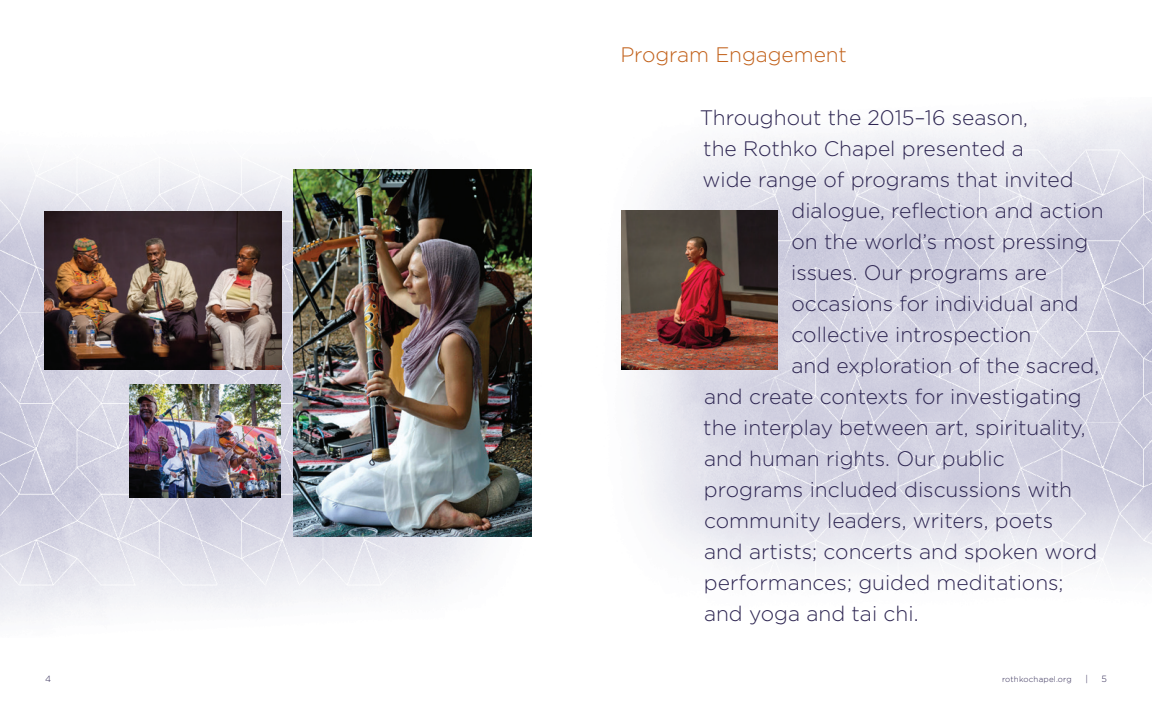
<style>
.page{position:relative;width:1152px;height:720px;background:#fff}
.page>*{position:absolute;margin:0;border:0;box-sizing:border-box;transform-origin:0 0}
.Intro_paragraph{font:300 21px "Gotham";color:#2e2652}
.t1{font:300 21px "Gotham";letter-spacing:-.005em;color:#c2621c}
.t2{font:300 9px "Gotham";color:#2e2652}
.t3{font:300 8px "Gotham";letter-spacing:.025em;color:#2e2652}
</style>
<div class="page">
<img style="left:0;top:162px;width:532px;height:458px">
<img style="left:639px;top:112px;width:513px;height:461px">
<img style="left:129px;top:384px;width:151px;height:114px">
<img style="left:621px;top:210px;width:156px;height:160px">
<img style="left:294px;top:170px;width:238px;height:366px">
<img style="left:45px;top:212px;width:236px;height:158px">
<p class="t1" style="left:621px;top:41px;width:228px">Program Engagement</p>
<p class="Intro_paragraph" style="left:700px;top:104px;width:330px">Throughout the 2015–16 season,</p>
<p class="Intro_paragraph" style="left:703px;top:135px;width:322px">the Rothko Chapel presented a</p>
<p class="Intro_paragraph" style="left:702px;top:166px;width:373px">wide range of programs that invited</p>
<p class="Intro_paragraph" style="left:792px;top:197px;width:314px">dialogue, reflection and action</p>
<p class="Intro_paragraph" style="left:792px;top:228px;width:298px">on the world’s most pressing</p>
<p class="Intro_paragraph" style="left:791px;top:259px;width:257px">issues. Our programs are</p>
<p class="Intro_paragraph" style="left:792px;top:290px;width:289px">occasions for individual and</p>
<p class="Intro_paragraph" style="left:792px;top:321px;width:241px">collective introspection</p>
<p class="Intro_paragraph" style="left:791px;top:352px;width:309px">and exploration of the sacred,</p>
<p class="Intro_paragraph" style="left:704px;top:383px;width:379px">and create contexts for investigating</p>
<p class="Intro_paragraph" style="left:703px;top:414px;width:384px">the interplay between art, spirituality,</p>
<p class="Intro_paragraph" style="left:704px;top:445px;width:302px">and human rights. Our public</p>
<p class="Intro_paragraph" style="left:704px;top:476px;width:370px">programs included discussions with</p>
<p class="Intro_paragraph" style="left:704px;top:507px;width:351px">community leaders, writers, poets</p>
<p class="Intro_paragraph" style="left:704px;top:538px;width:395px">and artists; concerts and spoken word</p>
<p class="Intro_paragraph" style="left:704px;top:569px;width:361px">performances; guided meditations;</p>
<p class="Intro_paragraph" style="left:704px;top:600px;width:216px">and yoga and tai chi.</p>
<p class="t2" style="left:45px;top:673px;width:7px">4</p>
<p class="t3" style="left:1002px;top:674px;width:71px">rothkochapel.org</p>
<p class="t2" style="left:1085px;top:673px;width:4px">|</p>
<p class="t2" style="left:1102px;top:673px;width:7px">5</p>
</div>
